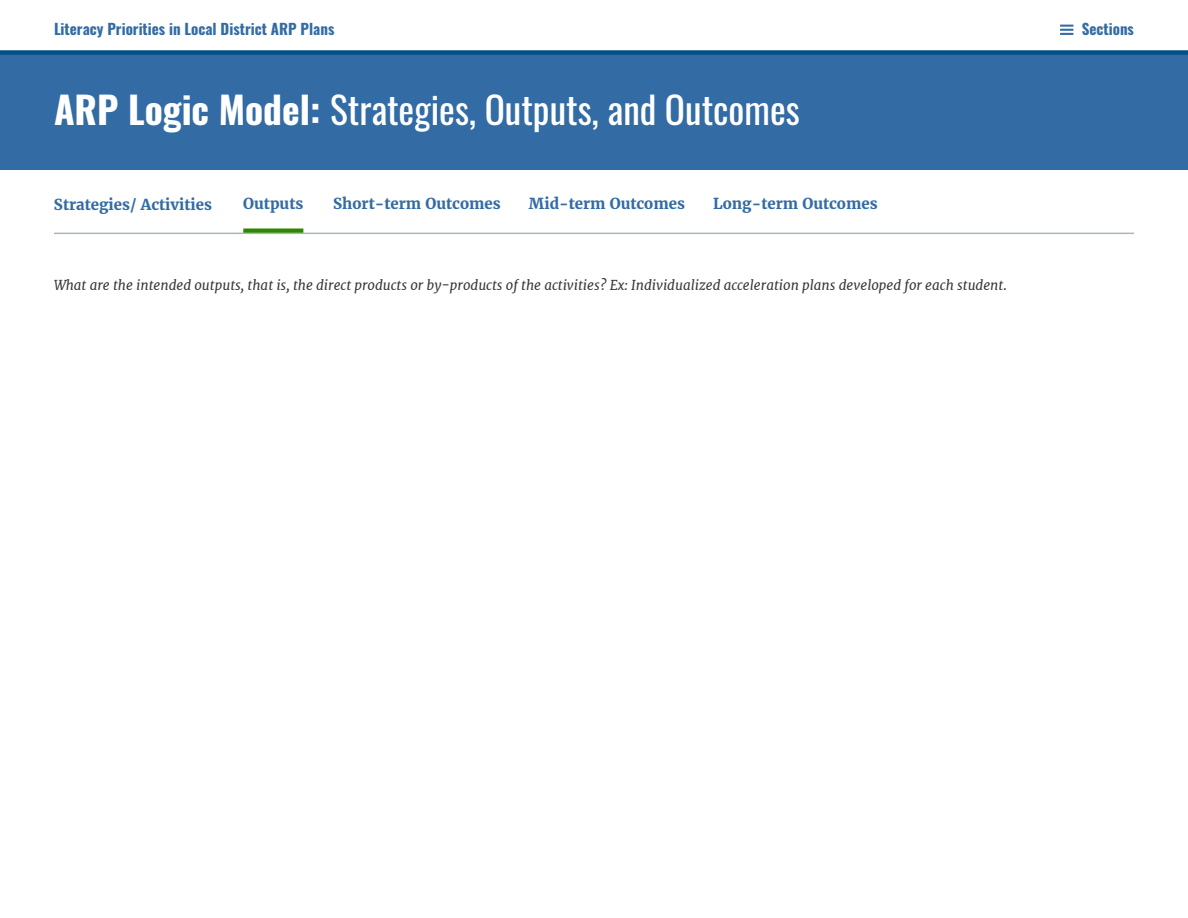
<style>
.page{position:relative;width:1188px;height:918px;background:#fff}
.page>*{position:absolute;margin:0;border:0;box-sizing:border-box;transform-origin:0 0}
.H1-_tagged_as_H2{font:37.5px "Oswald";color:#fff}
.tabs-h1{font:700 15px "Merriweather";color:#336ca5}
.t1{font:700 15px "Oswald";color:#336ca5}
.t2{font:italic 13.5px "Merriweather";color:#373637}
.s1{font-weight:700}
</style>
<div class="page">
<div style="left:0;top:53px;width:1188px;height:117px;background:#336ca5"></div>
<hr style="left:54px;top:233px;width:1080px;height:1px;background:#acb3bd">
<svg style="left:243px;top:229px;width:60px;height:4px"></svg>
<div style="left:0;top:50px;width:1188px;height:5px;background:#005086"></div>
<svg style="left:1060px;top:25px;width:14px;height:10px"></svg>
<p class="t1" style="left:54px;top:21px;width:282px">Literacy Priorities in Local District ARP Plans</p>
<p class="t1" style="left:1082px;top:21px;width:54px">Sections</p>
<h2 class="H1-_tagged_as_H2" style="left:54px;top:77px;width:747px"><span class="s1">ARP Logic Model:</span> Strategies, Outputs, and Outcomes</h2>
<p class="tabs-h1" style="left:54px;top:194px;width:160px">Strategies/ Activities</p>
<p class="tabs-h1" style="left:333px;top:194px;width:169px">Short-term Outcomes</p>
<p class="tabs-h1" style="left:529px;top:194px;width:158px">Mid-term Outcomes</p>
<p class="tabs-h1" style="left:713px;top:194px;width:166px">Long-term Outcomes</p>
<h1 class="tabs-h1" style="left:243px;top:194px;width:62px">Outputs</h1>
<p class="t2" style="left:54px;top:277px;width:954px">What are the intended outputs, that is, the direct products or by-products of the activities? Ex: Individualized acceleration plans developed for each student.</p>
</div>
